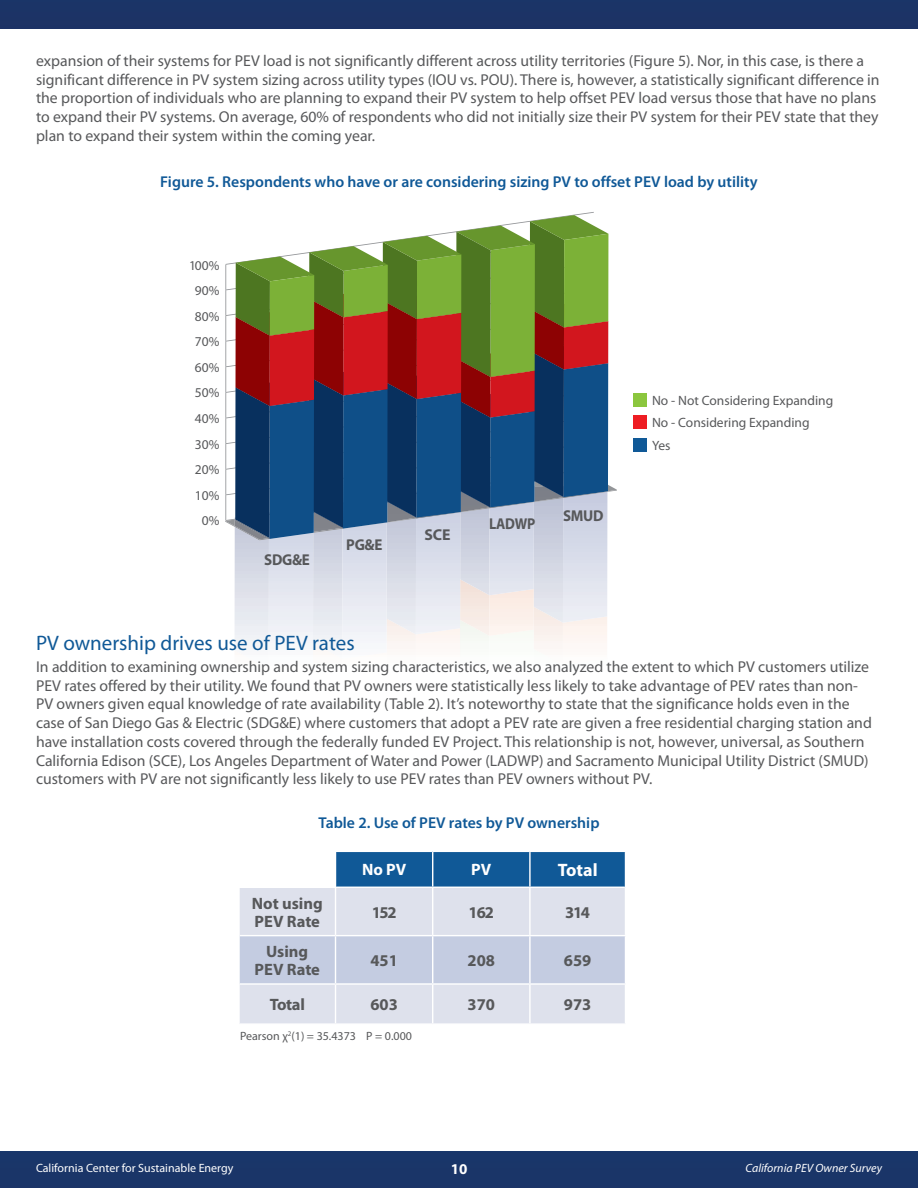
<style>
.page{position:relative;width:918px;height:1188px;background:#fff}
.page>*{position:absolute;margin:0;border:0;box-sizing:border-box;transform-origin:0 0}
.t1{font:21px "Myriad Pro";color:#105997}
.t2{font:700 18px "Myriad Pro";color:#fff}
.t3{font:700 16.5px/18px "Myriad Pro";color:#57585a}
.t4{font:700 16.5px "Myriad Pro";color:#fff}
.t5{font:15.75px/18.8px "Myriad Pro";color:#57585a}
.t6{font:600 15.75px "Myriad Pro";color:#105997}
.t7{font:700 15.75px "Myriad Pro";letter-spacing:-.02em;color:#57585a;scale:.95 1}
.t8{font:700 15.75px "Myriad Pro";letter-spacing:-.02em;color:#57585a;scale:.9 1}
.t9{font:700 15.75px "Myriad Pro";letter-spacing:-.02em;color:#57585a}
.t10{font:700 15px "Myriad Pro";color:#fff}
.t11{font:13.5px/25.5px "Myriad Pro";color:#57585a;text-align:right}
.t12{font:12px "Myriad Pro";color:#fff}
.t13{font:12px "Myriad Pro";color:#57585a}
.t14{font:italic 12px "Myriad Pro";color:#fff}
</style>
<div class="page">
<div style="left:0;top:1152px;width:918px;height:36px;background:#1a3568"></div>
<div style="left:0;top:0;width:918px;height:29px;background:#1c3366"></div>
<svg style="left:225px;top:212px;width:392px;height:437px;background:#8b8c88"></svg>
<div style="left:633px;top:438px;width:13px;height:13px;background:#105997"></div>
<div style="left:633px;top:416px;width:13px;height:13px;background:#ee1d23"></div>
<div style="left:633px;top:393px;width:13px;height:13px;background:#8bc63e"></div>
<svg style="left:336px;top:852px;width:289px;height:35px;background:#145c98"></svg>
<div style="left:240px;top:888px;width:385px;height:135px;background:#dee1ec"></div>
<div style="left:240px;top:936px;width:385px;height:47px;background:#c4cce1"></div>
<hr style="left:432px;top:852px;width:1px;height:35px;background:#fff">
<hr style="left:529px;top:852px;width:2px;height:35px;background:#fff">
<hr style="left:335px;top:888px;width:1px;height:47px;background:#fff">
<hr style="left:432px;top:888px;width:1px;height:47px;background:#fff">
<hr style="left:529px;top:888px;width:2px;height:47px;background:#fff">
<hr style="left:240px;top:935px;width:96px;height:1px;background:#fff">
<hr style="left:336px;top:935px;width:97px;height:1px;background:#fff">
<hr style="left:335px;top:936px;width:1px;height:47px;background:#fff">
<hr style="left:433px;top:935px;width:97px;height:1px;background:#fff">
<hr style="left:432px;top:936px;width:1px;height:47px;background:#fff">
<hr style="left:530px;top:935px;width:96px;height:1px;background:#fff">
<hr style="left:529px;top:936px;width:2px;height:47px;background:#fff">
<hr style="left:240px;top:983px;width:96px;height:2px;background:#fff">
<hr style="left:336px;top:983px;width:97px;height:2px;background:#fff">
<hr style="left:335px;top:985px;width:1px;height:38px;background:#fff">
<hr style="left:433px;top:983px;width:97px;height:2px;background:#fff">
<hr style="left:432px;top:985px;width:1px;height:38px;background:#fff">
<hr style="left:530px;top:983px;width:96px;height:2px;background:#fff">
<hr style="left:529px;top:985px;width:2px;height:38px;background:#fff">
<p class="t5" style="left:36px;top:51px;width:845px">expansion of their systems for PEV load is not significantly different across utility territories (Figure 5). Nor, in this case, is there a significant difference in PV system sizing across utility types (IOU vs. POU). There is, however, a statistically significant difference in the proportion of individuals who are planning to expand their PV system to help offset PEV load versus those that have no plans to expand their PV systems. On average, 60% of respondents who did not initially size their PV system for their PEV state that they plan to expand their system within the coming year.</p>
<p class="t6" style="left:160px;top:172px;width:599px">Figure 5. Respondents who have or are considering sizing PV to offset PEV load by utility</p>
<p class="t11" style="left:189px;top:252px;width:32px">100%<br>90%<br>80%<br>70%<br>60%<br>50%<br>40%<br>30%<br>20%<br>10%<br>0%</p>
<p class="t7" style="left:264px;top:550px;width:50px">SDG&amp;E</p>
<p class="t7" style="left:346px;top:535px;width:40px">PG&amp;E</p>
<p class="t9" style="left:424px;top:524px;width:28px">SCE</p>
<p class="t8" style="left:489px;top:514px;width:53px">LADWP</p>
<p class="t7" style="left:563px;top:505px;width:44px">SMUD</p>
<p class="t11" style="left:652px;top:389px;width:183px;line-height:22.5px;text-align:left">No - Not Considering Expanding<br>No - Considering Expanding<br>Yes</p>
<h1 class="t1" style="left:36px;top:630px;width:320px">PV ownership drives use of PEV rates</h1>
<p class="t5" style="left:36px;top:657px;width:837px">In addition to examining ownership and system sizing characteristics, we also analyzed the extent to which PV customers utilize PEV rates offered by their utility. We found that PV owners were statistically less likely to take advantage of PEV rates than non-PV owners given equal knowledge of rate availability (Table 2). It’s noteworthy to state that the significance holds even in the case of San Diego Gas &amp; Electric (SDG&amp;E) where customers that adopt a PEV rate are given a free residential charging station and have installation costs covered through the federally funded EV Project. This relationship is not, however, universal, as Southern California Edison (SCE), Los Angeles Department of Water and Power (LADWP) and Sacramento Municipal Utility District (SMUD) customers with PV are not significantly less likely to use PEV rates than PEV owners without PV.</p>
<p class="t6" style="left:318px;top:813px;width:283px">Table 2. Use of PEV rates by PV ownership</p>
<p class="t4" style="left:362px;top:859px;width:46px">No PV</p>
<p class="t4" style="left:471px;top:859px;width:21px">PV</p>
<p class="t2" style="left:558px;top:858px;width:41px">Total</p>
<p class="t3" style="left:252px;top:894px;width:72px">Not using<br>PEV Rate</p>
<p class="t3" style="left:372px;top:903px;width:26px">152</p>
<p class="t3" style="left:469px;top:903px;width:27px">162</p>
<p class="t3" style="left:565px;top:903px;width:26px">314</p>
<p class="t3" style="left:255px;top:942px;width:67px;text-align:center">Using<br>PEV Rate</p>
<p class="t3" style="left:370px;top:951px;width:29px">451</p>
<p class="t3" style="left:468px;top:951px;width:29px">208</p>
<p class="t3" style="left:564px;top:951px;width:29px">659</p>
<p class="t3" style="left:270px;top:995px;width:37px">Total</p>
<p class="t3" style="left:370px;top:995px;width:29px">603</p>
<p class="t3" style="left:468px;top:995px;width:29px">370</p>
<p class="t3" style="left:564px;top:995px;width:29px">973</p>
<p class="t13" style="left:240px;top:1029px;width:173px">Pearson χ<sup>2</sup>(1) = 35.4373 P = 0.000</p>
<p class="t12" style="left:36px;top:1160px;width:199px">California Center for Sustainable Energy</p>
<p class="t10" style="left:451px;top:1159px;width:18px">10</p>
<p class="t14" style="left:746px;top:1160px;width:138px">California PEV Owner Survey</p>
</div>
